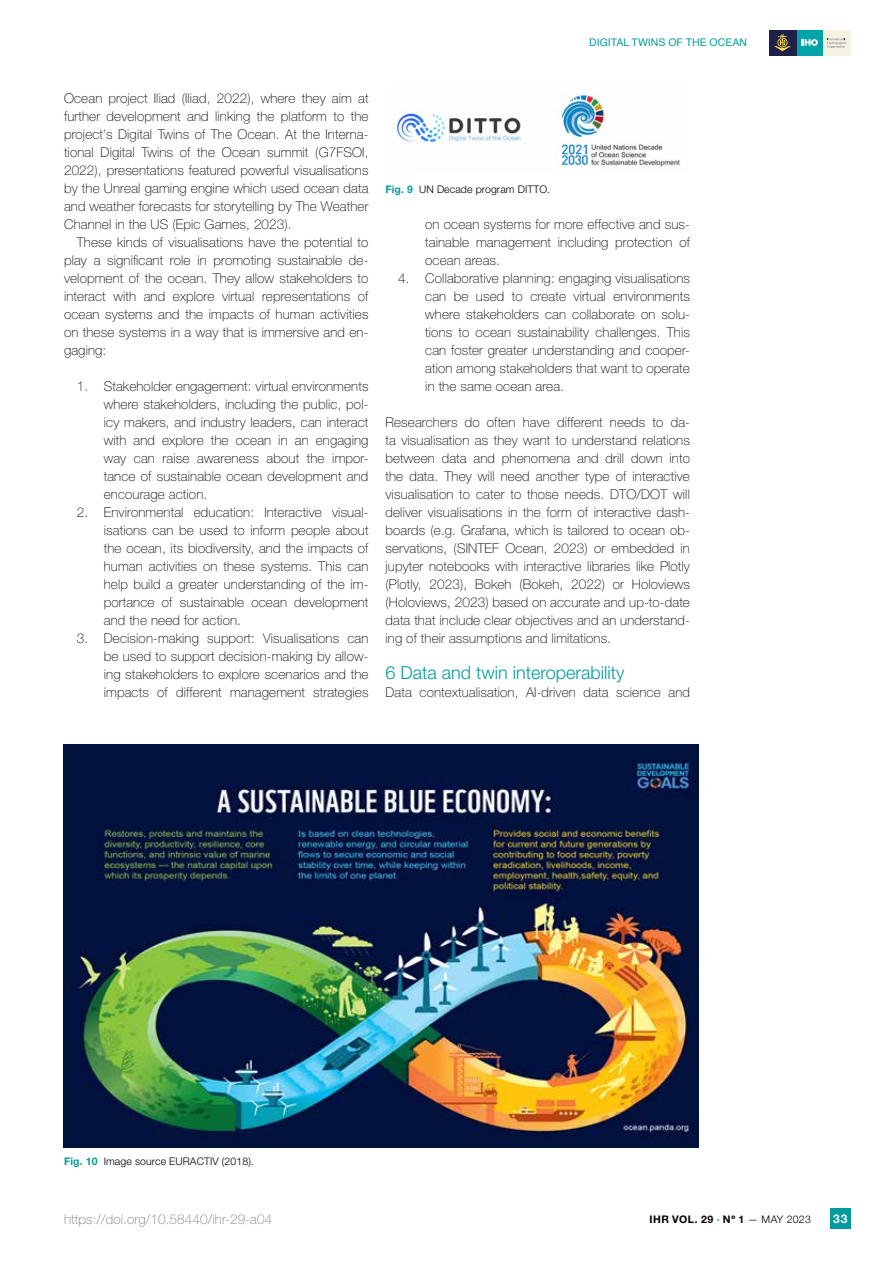
<style>
.page{position:relative;width:893px;height:1263px;background:#fff}
.page>*{position:absolute;margin:0;border:0;box-sizing:border-box;transform-origin:0 0}
.t1{font:300 18px "Helvetica Neue LT Std";color:#009b9f}
.t2{font:100 13.5px/18px "Helvetica Neue LT Std";letter-spacing:.01em;color:#000;text-align:justify}
.t3{font:100 13.5px "Helvetica Neue LT Std";letter-spacing:.01em;color:#7c7b7b}
.t4{font:700 12px "Helvetica Neue LT Std";color:#fff}
.t5{font:300 10.5px "Helvetica Neue LT Std";letter-spacing:.01em;color:#000}
.t6{font:10.5px "Helvetica";color:#009b9f}
.t7{font:700 10.5px "Helvetica Neue LT Std";letter-spacing:.045em;color:#000}
.s1{font-weight:700;color:#009a9f}
.s2{color:#009a9f}
.s3{font-weight:300}
</style>
<div class="page">
<div style="left:830px;top:1209px;width:20px;height:20px;background:#009a9f"></div>
<div style="left:796px;top:30px;width:27px;height:25px;background:#00a3a7"></div>
<svg style="left:801px;top:39px;width:17px;height:7px"></svg>
<div style="left:823px;top:30px;width:27px;height:25px;background:#f6f2e1"></div>
<svg style="left:827px;top:38px;width:19px;height:10px"></svg>
<div style="left:769px;top:30px;width:27px;height:25px;background:#1f2048"></div>
<svg style="left:774px;top:34px;width:17px;height:17px"></svg>
<img style="left:393px;top:93px;width:287px;height:74px">
<img style="left:64px;top:745px;width:634px;height:402px">
<p class="t6" style="left:589px;top:35px;width:159px">DIGITAL TWINS OF THE OCEAN</p>
<p class="t2" style="left:64px;top:89px;width:306px">Ocean project Iliad (Iliad, 2022), where they aim at further development and linking the platform to the project's Digital Twins of The Ocean. At the Interna&shy;tional Digital Twins of the Ocean summit (G7FSOI, 2022), presentations featured powerful visualisations by the Unreal gaming engine which used ocean data and weather forecasts for storytelling by The Weather Channel in the US (Epic Games, 2023).</p>
<p class="t2" style="left:64px;top:233px;width:306px;text-indent:13px">These kinds of visualisations have the potential to play a significant role in promoting sustainable de&shy;velopment of the ocean. They allow stakeholders to interact with and explore virtual representations of ocean systems and the impacts of human activities on these systems in a way that is immersive and en&shy;gaging:</p>
<p class="t2" style="left:104px;top:377px;width:266px;text-indent:-27px">1. Stakeholder engagement: virtual environments where stakeholders, including the public, pol&shy;icy makers, and industry leaders, can interact with and explore the ocean in an engaging way can raise awareness about the impor&shy;tance of sustainable ocean development and encourage action.</p>
<p class="t2" style="left:104px;top:503px;width:266px;text-indent:-27px">2. Environmental education: Interactive visual&shy;isations can be used to inform people about the ocean, its biodiversity, and the impacts of human activities on these systems. This can help build a greater understanding of the im&shy;portance of sustainable ocean development and the need for action.</p>
<p class="t2" style="left:104px;top:629px;width:266px;text-indent:-27px">3. Decision-making support: Visualisations can be used to support decision-making by allow&shy;ing stakeholders to explore scenarios and the impacts of different management strategies</p>
<p class="t5" style="left:385px;top:183px;width:166px"><span class="s1">Fig. 9</span> UN Decade program DITTO.</p>
<p class="t2" style="left:425px;top:215px;width:266px">on ocean systems for more effective and sus&shy;tainable management including protection of ocean areas.</p>
<p class="t2" style="left:425px;top:269px;width:266px;text-indent:-27px">4. Collaborative planning: engaging visualisations can be used to create virtual environments where stakeholders can collaborate on solu&shy;tions to ocean sustainability challenges. This can foster greater understanding and cooper&shy;ation among stakeholders that want to operate in the same ocean area.</p>
<p class="t2" style="left:385px;top:413px;width:306px">Researchers do often have different needs to da&shy;ta visualisation as they want to understand relations between data and phenomena and drill down into the data. They will need another type of interactive visualisation to cater to those needs. DTO/DOT will deliver visualisations in the form of interactive dash&shy;boards (e.g. Grafana, which is tailored to ocean ob&shy;servations, (SINTEF Ocean, 2023) or embedded in jupyter notebooks with interactive libraries like Plotly (Plotly, 2023), Bokeh (Bokeh, 2022) or Holoviews (Holoviews, 2023) based on accurate and up-to-date data that include clear objectives and an understand&shy;ing of their assumptions and limitations.</p>
<h1 class="t1" style="left:385px;top:662px;width:241px">6 Data and twin interoperability</h1>
<p class="t2" style="left:385px;top:683px;width:306px">Data contextualisation, AI-driven data science and</p>
<p class="t5" style="left:64px;top:1155px;width:191px"><span class="s1">Fig. 10</span> Image source EURACTIV (2018).</p>
<p class="t3" style="left:64px;top:1211px;width:210px">https://doi.org/10.58440/ihr-29-a04</p>
<p class="t7" style="left:650px;top:1212px;width:163px">IHR VOL. 29 <span class="s2">·</span> Nº 1 <span class="s3">— MAY 2023</span></p>
<p class="t4" style="left:833px;top:1211px;width:16px">33</p>
</div>
